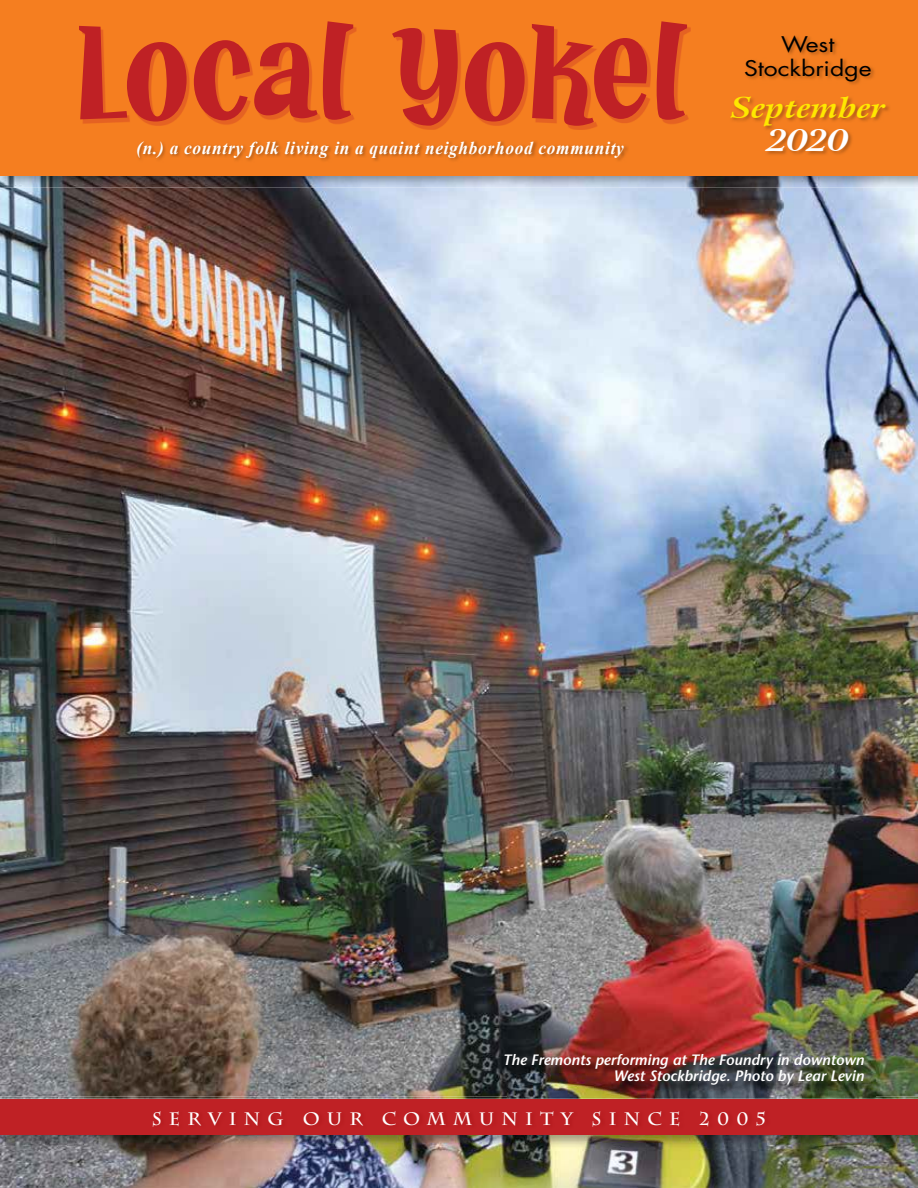
<style>
.page{position:relative;width:918px;height:1188px;background:#fff}
.page>*{position:absolute;margin:0;border:0;box-sizing:border-box;transform-origin:0 0}
.t1{font:146.1px "Hot Fudge BV";letter-spacing:.01em;color:#bf2125}
.t2{font:italic 700 30px "Arrus BT";color:#fff;scale:1.18 1}
.t3{font:italic 700 28.5px "Arrus BT";color:#fee800;scale:1.18 1}
.t4{font:21px/24px "Futura Std";color:#000;text-align:center;scale:1.18 1}
.t5{font:italic 700 18px "Times New Roman";letter-spacing:.04em;color:#fff;scale:.96 1}
.t6{font:700 18px "Charlemagne Std";letter-spacing:.4em;color:#fff}
.t7{font:italic 600 15px/16.5px "Stone Sans";color:#fff;text-align:right}
</style>
<div class="page">
<img style="left:0;top:188px;width:918px;height:1000px">
<img style="left:0;top:1097px;width:918px;height:52px">
<div style="left:0;top:1099px;width:918px;height:36px;background:#bf2125"></div>
<img style="left:0;top:176px;width:918px;height:12px">
<div style="left:0;top:0;width:918px;height:176px;background:#f57e20"></div>
<img style="left:82px;top:24px;width:608px;height:105px">
<img style="left:137px;top:141px;width:491px;height:20px">
<img style="left:732px;top:37px;width:157px;height:118px">
<img style="left:508px;top:1056px;width:368px;height:42px">
<h1 class="t1" style="left:77px;top:1px;width:613px">Local Yokel</h1>
<p class="t5" style="left:136px;top:135px;width:509px">(n.) a country folk living in a quaint neighborhood community</p>
<h3 class="t4" style="left:744px;top:32px;width:109px">West<br>Stockbridge</h3>
<h3 class="t3" style="left:731px;top:90px;width:132px">September</h3>
<h2 class="t2" style="left:766px;top:121px;width:72px">2020</h2>
<p class="t7" style="left:503px;top:1051px;width:363px">The Fremonts performing at The Foundry in downtown<br>West Stockbridge. Photo by Lear Levin</p>
<p class="t6" style="left:152px;top:1108px;width:616px">SERVING OUR COMMUNITY SINCE 2005</p>
</div>
